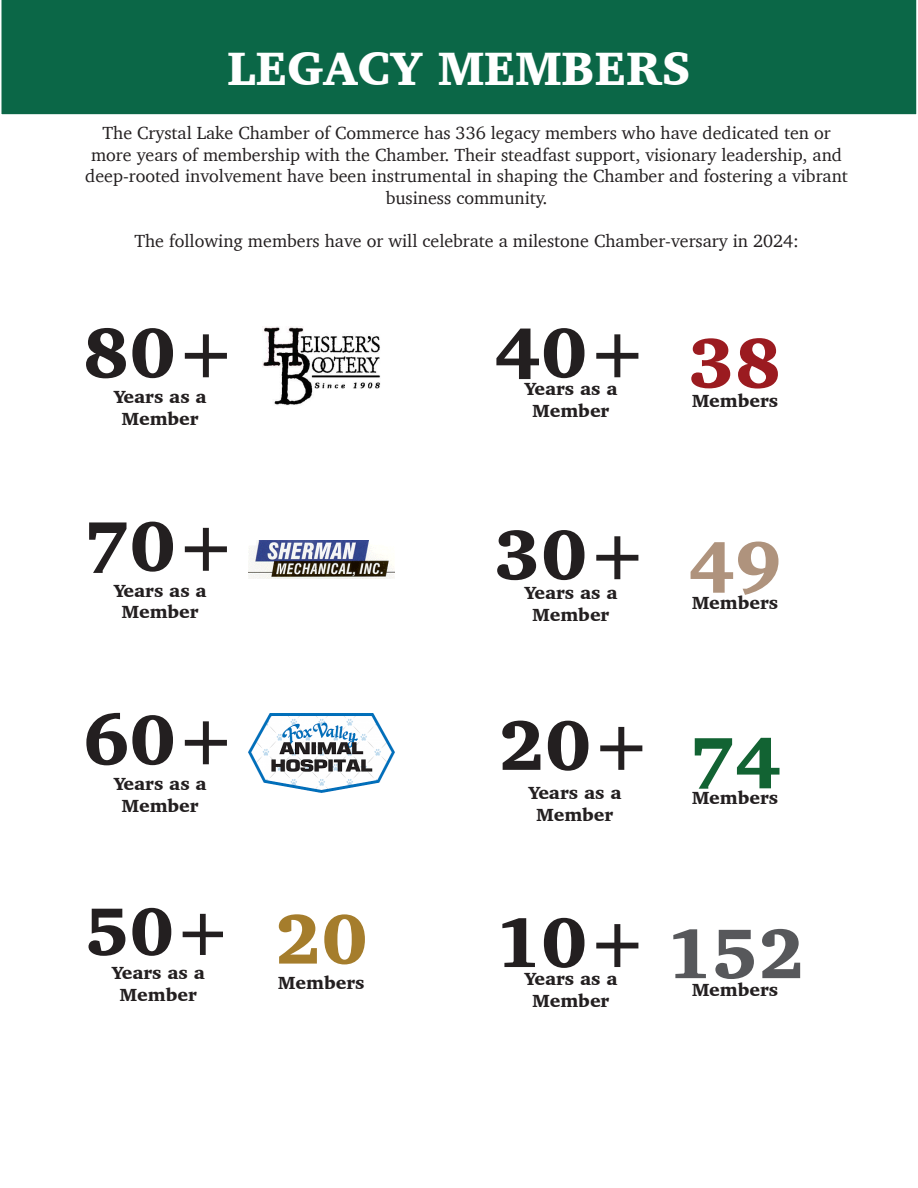
<style>
.page{position:relative;width:918px;height:1188px;background:#fff}
.page>*{position:absolute;margin:0;border:0;box-sizing:border-box;transform-origin:0 0}
.t1{font:900 72px "Charter";color:#231f20}
.t2{font:900 72px "Charter";color:#57585b}
.t3{font:900 72px "Charter";color:#a57d2c}
.t4{font:900 72px "Charter";color:#9b1b20}
.t5{font:900 72px "Charter";color:#af937d}
.t6{font:900 72px "Charter";color:#126333}
.t7{font:900 69px "Charter";color:#231f20}
.t8{font:900 48px "Charter";color:#fff}
.t9{font:18px/21.6px "Charter";color:#231f20;text-align:center}
.t10{font:900 18px/21.6px "Charter";color:#231f20;text-align:center}
</style>
<div class="page">
<div style="left:1px;top:0;width:915px;height:115px;background:#0b6747"></div>
<svg style="left:916px;top:0;width:1px;height:114px"></svg>
<img style="left:248px;top:713px;width:147px;height:79px">
<img style="left:263px;top:326px;width:117px;height:79px">
<img style="left:248px;top:540px;width:147px;height:38px">
<p class="t8" style="left:227px;top:39px;width:465px">LEGACY MEMBERS</p>
<p class="t9" style="left:85px;top:122px;width:764px">The Crystal Lake Chamber of Commerce has 336 legacy members who have dedicated ten or more years of membership with the Chamber. Their steadfast support, visionary leadership, and deep-rooted involvement have been instrumental in shaping the Chamber and fostering a vibrant business community.</p>
<p class="t9" style="left:134px;top:230px;width:666px">The following members have or will celebrate a milestone Chamber-versary in 2024:</p>
<p class="t1" style="left:83px;top:308px;width:154px">80+</p>
<p class="t10" style="left:114px;top:386px;width:94px">Years as a<br>Member</p>
<p class="t1" style="left:83px;top:501px;width:154px">70+</p>
<p class="t10" style="left:114px;top:579px;width:94px">Years as a<br>Member</p>
<p class="t1" style="left:83px;top:695px;width:154px">60+</p>
<p class="t10" style="left:114px;top:773px;width:94px">Years as a<br>Member</p>
<p class="t7" style="left:85px;top:889px;width:148px">50+</p>
<p class="t10" style="left:112px;top:962px;width:94px">Years as a<br>Member</p>
<p class="t3" style="left:275px;top:894px;width:94px">20</p>
<p class="t10" style="left:278px;top:972px;width:88px">Members</p>
<p class="t1" style="left:495px;top:308px;width:154px">40+</p>
<p class="t10" style="left:525px;top:378px;width:94px">Years as a<br>Member</p>
<p class="t4" style="left:689px;top:318px;width:94px">38</p>
<p class="t10" style="left:692px;top:390px;width:88px">Members</p>
<p class="t1" style="left:495px;top:510px;width:154px">30+</p>
<p class="t10" style="left:525px;top:582px;width:94px">Years as a<br>Member</p>
<p class="t5" style="left:689px;top:522px;width:94px">49</p>
<p class="t10" style="left:692px;top:592px;width:88px">Members</p>
<p class="t1" style="left:499px;top:701px;width:154px">20+</p>
<p class="t10" style="left:528px;top:782px;width:94px">Years as a<br>Member</p>
<p class="t6" style="left:689px;top:717px;width:94px">74</p>
<p class="t10" style="left:692px;top:787px;width:88px">Members</p>
<p class="t1" style="left:495px;top:898px;width:154px">10+</p>
<p class="t10" style="left:525px;top:968px;width:94px">Years as a<br>Member</p>
<p class="t2" style="left:666px;top:909px;width:141px">152</p>
<p class="t10" style="left:692px;top:979px;width:88px">Members</p>
</div>
